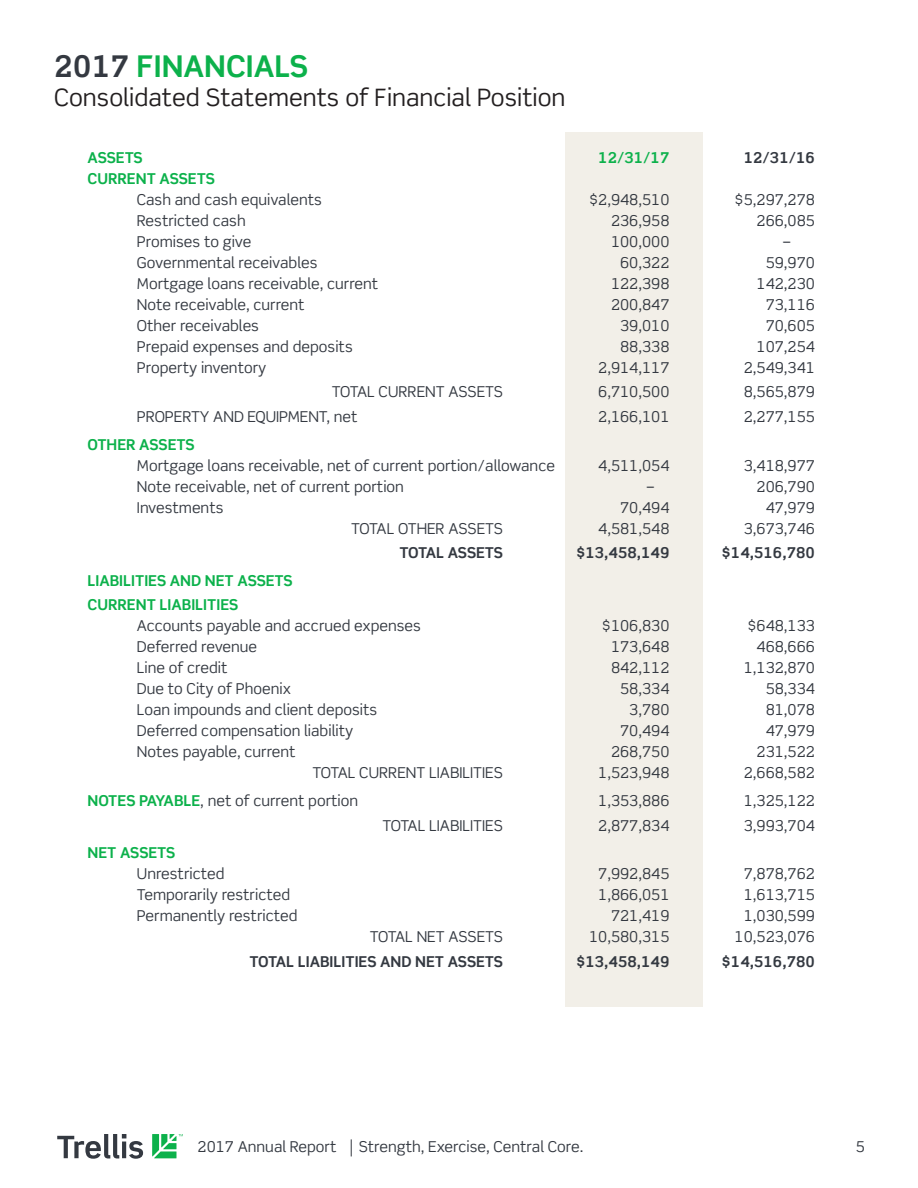
<style>
.page{position:relative;width:918px;height:1188px;background:#fff}
.page>*{position:absolute;margin:0;border:0;box-sizing:border-box;transform-origin:0 0}
.t1{font:700 30px "Scene Std";color:#0cb14b}
.t2{font:24px "Scene Std";color:#231f20}
.t3{font:15px "Scene Std";color:#343941}
.t4{font:700 15px "Scene Std";color:#343941}
.t5{font:700 15px/24.5px "Scene Std";color:#0cb14b}
.s1{color:#343941}
.s2{font-weight:700;color:#0cb14b}
</style>
<div class="page">
<svg style="left:57px;top:1134px;width:86px;height:25px"></svg>
<svg style="left:152px;top:1134px;width:31px;height:24px"></svg>
<svg style="left:351px;top:1139px;width:1px;height:17px"></svg>
<div style="left:565px;top:132px;width:137px;height:875px;background:#f2efe8"></div>
<h1 class="t1" style="left:54px;top:52px;width:256px"><span class="s1">2017</span> FINANCIALS</h1>
<h2 class="t2" style="left:54px;top:86px;width:513px">Consolidated Statements of Financial Position</h2>
<p class="t5" style="left:87px;top:146px;width:57px">ASSETS</p>
<p class="t5" style="left:598px;top:146px;width:73px">12/31/17</p>
<p class="t4" style="left:744px;top:150px;width:73px">12/31/16</p>
<p class="t5" style="left:87px;top:167px;width:129px">CURRENT ASSETS</p>
<p class="t3" style="left:137px;top:192px;width:186px">Cash and cash equivalents</p>
<p class="t3" style="left:589px;top:192px;width:82px">$2,948,510</p>
<p class="t3" style="left:735px;top:192px;width:82px">$5,297,278</p>
<p class="t3" style="left:137px;top:213px;width:110px">Restricted cash</p>
<p class="t3" style="left:611px;top:213px;width:60px">236,958</p>
<p class="t3" style="left:757px;top:213px;width:60px">266,085</p>
<p class="t3" style="left:137px;top:234px;width:116px">Promises to give</p>
<p class="t3" style="left:611px;top:234px;width:60px">100,000</p>
<p class="t3" style="left:783px;top:234px;width:10px">–</p>
<p class="t3" style="left:137px;top:255px;width:182px">Governmental receivables</p>
<p class="t3" style="left:620px;top:255px;width:51px">60,322</p>
<p class="t3" style="left:766px;top:255px;width:51px">59,970</p>
<p class="t3" style="left:137px;top:276px;width:243px">Mortgage loans receivable, current</p>
<p class="t3" style="left:611px;top:276px;width:60px">122,398</p>
<p class="t3" style="left:757px;top:276px;width:60px">142,230</p>
<p class="t3" style="left:137px;top:297px;width:169px">Note receivable, current</p>
<p class="t3" style="left:611px;top:297px;width:60px">200,847</p>
<p class="t3" style="left:766px;top:297px;width:51px">73,116</p>
<p class="t3" style="left:137px;top:318px;width:124px">Other receivables</p>
<p class="t3" style="left:620px;top:318px;width:51px">39,010</p>
<p class="t3" style="left:766px;top:318px;width:51px">70,605</p>
<p class="t3" style="left:137px;top:339px;width:217px">Prepaid expenses and deposits</p>
<p class="t3" style="left:620px;top:339px;width:51px">88,338</p>
<p class="t3" style="left:757px;top:339px;width:60px">107,254</p>
<p class="t3" style="left:137px;top:360px;width:131px">Property inventory</p>
<p class="t3" style="left:598px;top:360px;width:73px">2,914,117</p>
<p class="t3" style="left:744px;top:360px;width:73px">2,549,341</p>
<p class="t3" style="left:332px;top:385px;width:173px">TOTAL CURRENT ASSETS</p>
<p class="t3" style="left:598px;top:385px;width:73px">6,710,500</p>
<p class="t3" style="left:744px;top:385px;width:73px">8,565,879</p>
<p class="t3" style="left:137px;top:409px;width:222px">PROPERTY AND EQUIPMENT, net</p>
<p class="t3" style="left:598px;top:409px;width:73px">2,166,101</p>
<p class="t3" style="left:744px;top:409px;width:73px">2,277,155</p>
<p class="t5" style="left:87px;top:433px;width:109px">OTHER ASSETS</p>
<p class="t3" style="left:137px;top:458px;width:420px">Mortgage loans receivable, net of current portion/allowance</p>
<p class="t3" style="left:598px;top:458px;width:73px">4,511,054</p>
<p class="t3" style="left:744px;top:458px;width:73px">3,418,977</p>
<p class="t3" style="left:137px;top:479px;width:268px">Note receivable, net of current portion</p>
<p class="t3" style="left:646px;top:479px;width:10px">–</p>
<p class="t3" style="left:757px;top:479px;width:60px">206,790</p>
<p class="t3" style="left:137px;top:500px;width:88px">Investments</p>
<p class="t3" style="left:620px;top:500px;width:51px">70,494</p>
<p class="t3" style="left:766px;top:500px;width:51px">47,979</p>
<p class="t3" style="left:351px;top:521px;width:153px">TOTAL OTHER ASSETS</p>
<p class="t3" style="left:598px;top:521px;width:73px">4,581,548</p>
<p class="t3" style="left:744px;top:521px;width:73px">3,673,746</p>
<p class="t4" style="left:400px;top:545px;width:105px">TOTAL ASSETS</p>
<p class="t4" style="left:576px;top:545px;width:95px">$13,458,149</p>
<p class="t4" style="left:722px;top:545px;width:95px">$14,516,780</p>
<p class="t5" style="left:87px;top:569px;width:207px">LIABILITIES AND NET ASSETS<br>CURRENT LIABILITIES</p>
<p class="t3" style="left:137px;top:619px;width:286px">Accounts payable and accrued expenses</p>
<p class="t3" style="left:602px;top:619px;width:69px">$106,830</p>
<p class="t3" style="left:747px;top:619px;width:69px">$648,133</p>
<p class="t3" style="left:137px;top:640px;width:122px">Deferred revenue</p>
<p class="t3" style="left:611px;top:640px;width:60px">173,648</p>
<p class="t3" style="left:757px;top:640px;width:60px">468,666</p>
<p class="t3" style="left:137px;top:661px;width:92px">Line of credit</p>
<p class="t3" style="left:611px;top:661px;width:60px">842,112</p>
<p class="t3" style="left:744px;top:661px;width:73px">1,132,870</p>
<p class="t3" style="left:137px;top:682px;width:156px">Due to City of Phoenix</p>
<p class="t3" style="left:620px;top:682px;width:51px">58,334</p>
<p class="t3" style="left:766px;top:682px;width:51px">58,334</p>
<p class="t3" style="left:137px;top:703px;width:242px">Loan impounds and client deposits</p>
<p class="t3" style="left:629px;top:703px;width:42px">3,780</p>
<p class="t3" style="left:766px;top:703px;width:51px">81,078</p>
<p class="t3" style="left:137px;top:724px;width:218px">Deferred compensation liability</p>
<p class="t3" style="left:620px;top:724px;width:51px">70,494</p>
<p class="t3" style="left:766px;top:724px;width:51px">47,979</p>
<p class="t3" style="left:137px;top:745px;width:160px">Notes payable, current</p>
<p class="t3" style="left:611px;top:745px;width:60px">268,750</p>
<p class="t3" style="left:757px;top:745px;width:60px">231,522</p>
<p class="t3" style="left:312px;top:766px;width:192px">TOTAL CURRENT LIABILITIES</p>
<p class="t3" style="left:598px;top:766px;width:73px">1,523,948</p>
<p class="t3" style="left:744px;top:766px;width:73px">2,668,582</p>
<p class="t3" style="left:87px;top:793px;width:272px"><span class="s2">NOTES PAYABLE</span>, net of current portion</p>
<p class="t3" style="left:598px;top:793px;width:73px">1,353,886</p>
<p class="t3" style="left:744px;top:793px;width:73px">1,325,122</p>
<p class="t3" style="left:382px;top:818px;width:122px">TOTAL LIABILITIES</p>
<p class="t3" style="left:598px;top:818px;width:73px">2,877,834</p>
<p class="t3" style="left:744px;top:818px;width:73px">3,993,704</p>
<p class="t5" style="left:87px;top:842px;width:89px">NET ASSETS</p>
<p class="t3" style="left:137px;top:867px;width:89px">Unrestricted</p>
<p class="t3" style="left:598px;top:867px;width:73px">7,992,845</p>
<p class="t3" style="left:744px;top:867px;width:73px">7,878,762</p>
<p class="t3" style="left:137px;top:888px;width:155px">Temporarily restricted</p>
<p class="t3" style="left:598px;top:888px;width:73px">1,866,051</p>
<p class="t3" style="left:744px;top:888px;width:73px">1,613,715</p>
<p class="t3" style="left:137px;top:909px;width:162px">Permanently restricted</p>
<p class="t3" style="left:611px;top:909px;width:60px">721,419</p>
<p class="t3" style="left:744px;top:909px;width:73px">1,030,599</p>
<p class="t3" style="left:370px;top:930px;width:135px">TOTAL NET ASSETS</p>
<p class="t3" style="left:589px;top:930px;width:82px">10,580,315</p>
<p class="t3" style="left:735px;top:930px;width:82px">10,523,076</p>
<p class="t4" style="left:250px;top:954px;width:255px">TOTAL LIABILITIES AND NET ASSETS</p>
<p class="t4" style="left:576px;top:954px;width:95px">$13,458,149</p>
<p class="t4" style="left:722px;top:954px;width:95px">$14,516,780</p>
<p class="t3" style="left:198px;top:1139px;width:140px">2017 Annual Report</p>
<p class="t3" style="left:359px;top:1139px;width:226px">Strength, Exercise, Central Core.</p>
<p class="t3" style="left:856px;top:1139px;width:11px">5</p>
</div>
